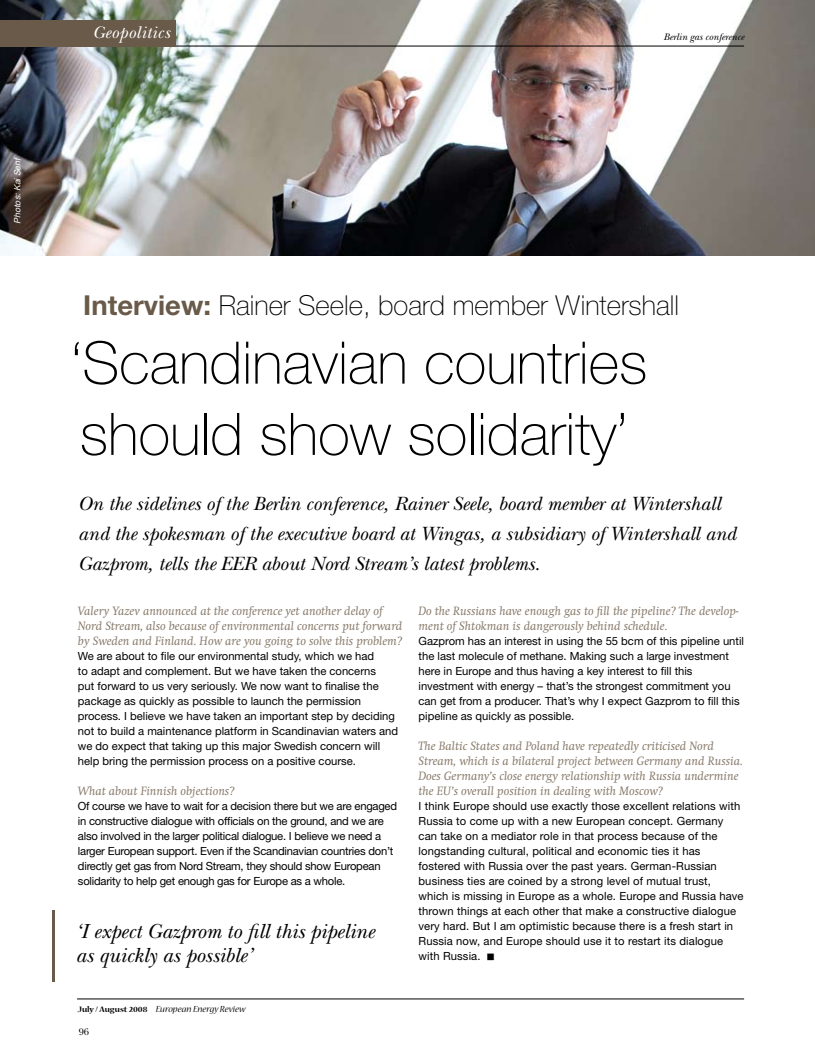
<style>
.page{position:relative;width:815px;height:1063px;background:#fff}
.page>*{position:absolute;margin:0;border:0;box-sizing:border-box;transform-origin:0 0}
.t1{font:100 58.75px/71.2px "Helvetica Neue LT Std";color:#000}
.t2{font:100 27.5px "Helvetica Neue LT Std";color:#000}
.t3{font:italic 21.25px/23.8px "New Baskerville";color:#000}
.t4{font:italic 20px/30px "New Baskerville";color:#000}
.t5{font:italic 17.5px "New Baskerville";letter-spacing:.03em;color:#fff}
.t6{font:italic 12.5px/15px "Swift";color:#877969}
.t7{font:11.25px/15px "Helvetica Neue LT Std";color:#000}
.t8{font:11.25px/15px "Helvetica Neue LT Std";letter-spacing:-.02em;color:#000}
.t9{font:italic 10px "Nueva Std";color:#000}
.t10{font:italic 10px "New Baskerville";color:#000}
.t11{font:10px "New Baskerville";color:#000}
.t12{font:italic 8.75px "Helvetica Neue LT Std";color:#fff}
.s1{font-weight:700;color:#695a49}
.s2{font-weight:700;font-style:normal;font-size:8.75px}
</style>
<div class="page">
<img style="left:0;top:0;width:815px;height:255px">
<hr style="left:53px;top:911px;width:2px;height:71px;background:#695a49">
<hr style="left:77px;top:999px;width:667px;height:1px;background:#000">
<hr style="left:0;top:46px;width:744px;height:1px;background:#000">
<div style="left:0;top:20px;width:176px;height:26px;background:#695a49"></div>
<p class="t12" style="left:12px;top:224px;width:69px;rotate:-90deg">Photos:KaiSenf</p>
<h3 class="t5" style="left:92px;top:23px;width:79px">Geopolitics</h3>
<p class="t10" style="left:663px;top:31px;width:82px">Berlin gas conference</p>
<h2 class="t2" style="left:83px;top:290px;width:597px"><span class="s1">Interview:</span> Rainer Seele, board member Wintershall</h2>
<h1 class="t1" style="left:70px;top:327px;width:579px">‘Scandinavian countries should show solidarity’</h1>
<h3 class="t4" style="left:78px;top:489px;width:660px">On the sidelines of the Berlin conference, Rainer Seele, board member at Wintershall and the spokesman of the executive board at Wingas, a subsidiary of Wintershall and<br>Gazprom, tells the EER about Nord Stream’s latest problems.</h3>
<p class="t6" style="left:78px;top:604px;width:326px">Valery Yazev announced at the conference yet another delay of<br>Nord Stream, also because of environmental concerns put forward by Sweden and Finland. How are you going to solve this problem?</p>
<p class="t7" style="left:78px;top:648px;width:322px">We are about to file our environmental study, which we had<br>to adapt and complement. But we have taken the concerns<br>put forward to us very seriously. We now want to finalise the package as quickly as possible to launch the permission process. I believe we have taken an important step by deciding not to build a maintenance platform in Scandinavian waters and we do expect that taking up this major Swedish concern will help bring the permission process on a positive course.</p>
<p class="t6" style="left:78px;top:784px;width:158px">What about Finnish objections?</p>
<p class="t8" style="left:78px;top:798px;width:321px">Of course we have to wait for a decision there but we are engaged in constructive dialogue with officials on the ground, and we are also involved in the larger political dialogue. I believe we need a larger European support. Even if the Scandinavian countries don’t directly get gas from Nord Stream, they should show European solidarity to help get enough gas for Europe as a whole.</p>
<h3 class="t3" style="left:76px;top:920px;width:300px">‘I expect Gazprom to fill this pipeline as quickly as possible’</h3>
<p class="t9" style="left:78px;top:1004px;width:169px"><span class="s2">July / August 2008</span> European Energy Review</p>
<p class="t11" style="left:79px;top:1026px;width:12px">96</p>
<p class="t6" style="left:419px;top:604px;width:321px">Do the Russians have enough gas to fill the pipeline? The develop&shy;ment of Shtokman is dangerously behind schedule.</p>
<p class="t7" style="left:419px;top:633px;width:327px">Gazprom has an interest in using the 55 bcm of this pipeline until the last molecule of methane. Making such a large investment here in Europe and thus having a key interest to fill this investment with energy – that’s the strongest commitment you can get from a producer. That’s why I expect Gazprom to fill this pipeline as quickly as possible.</p>
<p class="t6" style="left:419px;top:739px;width:326px">The Baltic States and Poland have repeatedly criticised Nord Stream, which is a bilateral project between Germany and Russia.<br>Does Germany’s close energy relationship with Russia undermine the EU’s overall position in dealing with Moscow?</p>
<p class="t7" style="left:419px;top:798px;width:327px">I think Europe should use exactly those excellent relations with Russia to come up with a new European concept. Germany can take on a mediator role in that process because of the longstanding cultural, political and economic ties it has fostered with Russia over the past years. German-Russian business ties are coined by a strong level of mutual trust, which is missing in Europe as a whole. Europe and Russia have thrown things at each other that make a constructive dialogue very hard. But I am optimistic because there is a fresh start in Russia now, and Europe should use it to restart its dialogue with Russia. ■</p>
</div>
